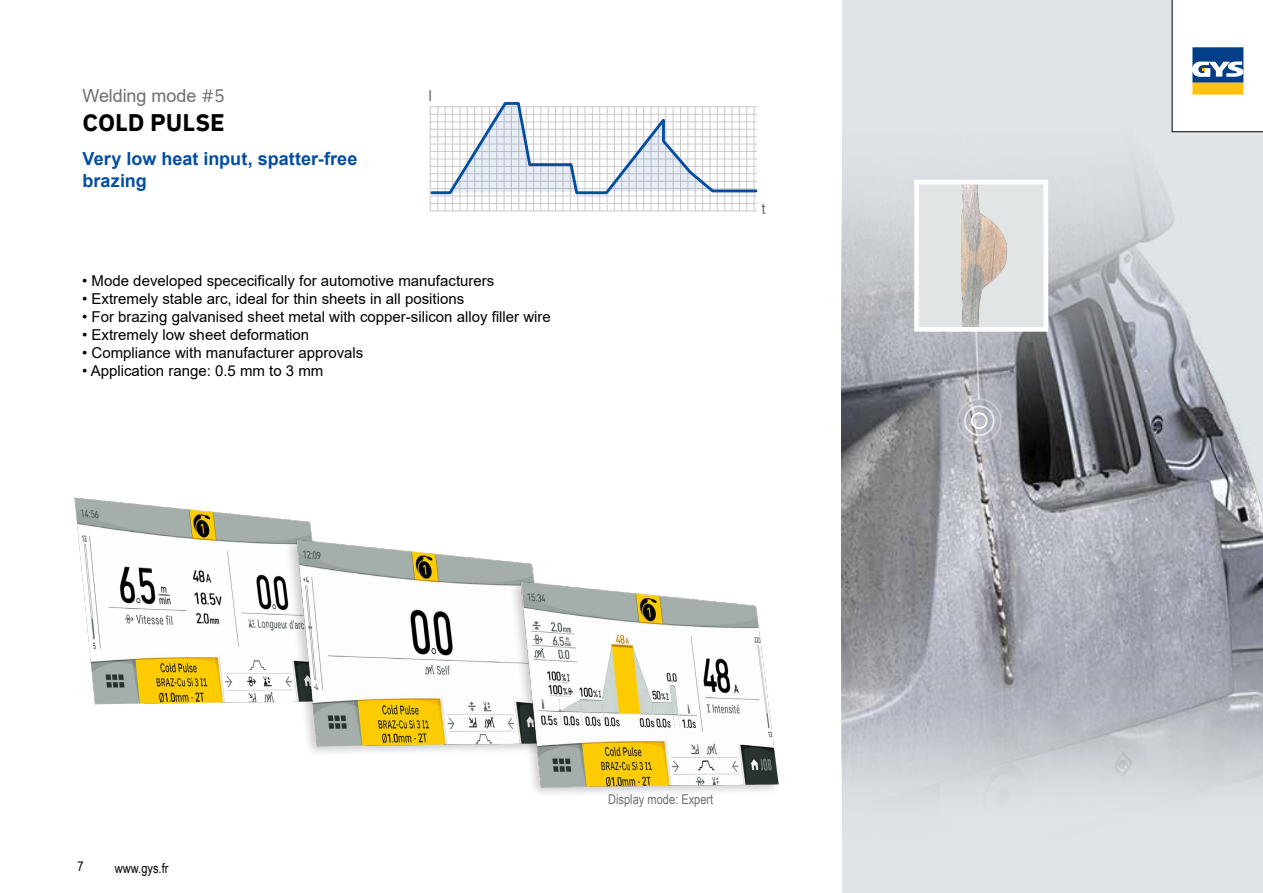
<style>
.page{position:relative;width:1263px;height:893px;background:#fff}
.page>*{position:absolute;margin:0;border:0;box-sizing:border-box;transform-origin:0 0}
.t1{font:700 24px "IBM Plex Sans";letter-spacing:-.005em;color:#000}
.chapo_labeur{font:700 18px/21.6px "Arial";color:#034ea2}
.t2{font:18px "Arial";letter-spacing:-.005em;color:#6d6e71}
.t3{font:15px "Arial";color:#000}
.t4{font:15px "Arial";color:#6d6e71}
.t5{font:13.5px "Arial Narrow";color:#6d6e71}
.t6{font:13.5px "Arial Narrow";color:#000}
.s1{font-family:"IBM Plex Sans"}
</style>
<div class="page">
<hr style="left:431px;top:203px;width:326px;height:1px;background:#cdc9c9">
<hr style="left:431px;top:196px;width:326px;height:1px;background:#cdc9c9">
<hr style="left:430px;top:107px;width:1px;height:104px;background:#cdc9c9">
<hr style="left:430px;top:210px;width:326px;height:1px;background:#cdc9c9">
<hr style="left:438px;top:107px;width:1px;height:103px;background:#cdc9c9">
<hr style="left:445px;top:107px;width:1px;height:103px;background:#cdc9c9">
<hr style="left:452px;top:107px;width:1px;height:103px;background:#cdc9c9">
<hr style="left:460px;top:107px;width:1px;height:103px;background:#cdc9c9">
<hr style="left:467px;top:107px;width:1px;height:103px;background:#cdc9c9">
<hr style="left:474px;top:107px;width:1px;height:103px;background:#cdc9c9">
<hr style="left:482px;top:107px;width:1px;height:103px;background:#cdc9c9">
<hr style="left:489px;top:107px;width:1px;height:103px;background:#cdc9c9">
<hr style="left:496px;top:107px;width:1px;height:103px;background:#cdc9c9">
<hr style="left:504px;top:107px;width:1px;height:103px;background:#cdc9c9">
<hr style="left:511px;top:107px;width:1px;height:103px;background:#cdc9c9">
<hr style="left:518px;top:107px;width:1px;height:103px;background:#cdc9c9">
<hr style="left:526px;top:107px;width:1px;height:103px;background:#cdc9c9">
<hr style="left:533px;top:107px;width:1px;height:104px;background:#cdc9c9">
<hr style="left:541px;top:107px;width:1px;height:104px;background:#cdc9c9">
<hr style="left:548px;top:107px;width:1px;height:104px;background:#cdc9c9">
<hr style="left:555px;top:107px;width:1px;height:104px;background:#cdc9c9">
<hr style="left:563px;top:107px;width:1px;height:104px;background:#cdc9c9">
<hr style="left:570px;top:107px;width:1px;height:104px;background:#cdc9c9">
<hr style="left:577px;top:107px;width:1px;height:104px;background:#cdc9c9">
<hr style="left:585px;top:107px;width:1px;height:104px;background:#cdc9c9">
<hr style="left:592px;top:107px;width:1px;height:104px;background:#cdc9c9">
<hr style="left:599px;top:107px;width:1px;height:104px;background:#cdc9c9">
<hr style="left:607px;top:107px;width:1px;height:104px;background:#cdc9c9">
<hr style="left:614px;top:107px;width:1px;height:104px;background:#cdc9c9">
<hr style="left:621px;top:107px;width:1px;height:103px;background:#cdc9c9">
<hr style="left:629px;top:107px;width:1px;height:103px;background:#cdc9c9">
<hr style="left:636px;top:107px;width:1px;height:103px;background:#cdc9c9">
<hr style="left:643px;top:107px;width:1px;height:103px;background:#cdc9c9">
<hr style="left:651px;top:107px;width:1px;height:103px;background:#cdc9c9">
<hr style="left:658px;top:107px;width:1px;height:103px;background:#cdc9c9">
<hr style="left:665px;top:107px;width:1px;height:103px;background:#cdc9c9">
<hr style="left:673px;top:107px;width:1px;height:103px;background:#cdc9c9">
<hr style="left:680px;top:107px;width:1px;height:103px;background:#cdc9c9">
<hr style="left:688px;top:107px;width:1px;height:103px;background:#cdc9c9">
<hr style="left:695px;top:107px;width:1px;height:103px;background:#cdc9c9">
<hr style="left:702px;top:107px;width:1px;height:103px;background:#cdc9c9">
<hr style="left:710px;top:107px;width:1px;height:103px;background:#cdc9c9">
<hr style="left:717px;top:107px;width:1px;height:103px;background:#cdc9c9">
<hr style="left:724px;top:107px;width:1px;height:103px;background:#cdc9c9">
<hr style="left:732px;top:107px;width:1px;height:103px;background:#cdc9c9">
<hr style="left:739px;top:107px;width:1px;height:103px;background:#cdc9c9">
<hr style="left:746px;top:107px;width:1px;height:103px;background:#cdc9c9">
<hr style="left:754px;top:107px;width:1px;height:103px;background:#cdc9c9">
<svg style="left:429px;top:102px;width:329px;height:94px"></svg>
<img style="left:842px;top:0;width:421px;height:893px">
<svg style="left:1172px;top:0;width:91px;height:132px"></svg>
<img style="left:74px;top:497px;width:238px;height:208px">
<img style="left:276px;top:533px;width:258px;height:220px">
<img style="left:500px;top:574px;width:279px;height:220px">
<div style="left:916px;top:182px;width:130px;height:147px;background:#e2e5e5"></div>
<img style="left:961px;top:186px;width:46px;height:140px">
<div style="left:914px;top:180px;width:134px;height:152px;border:5px solid #fff"></div>
<div style="left:957px;top:398px;width:45px;height:45px;border:2px solid #fff;border-radius:50%"></div>
<div style="left:964px;top:405px;width:31px;height:31px;border:2px solid #fff;border-radius:50%"></div>
<div style="left:971px;top:412px;width:16px;height:17px;border:2px solid #fff;border-radius:50%"></div>
<svg style="left:974px;top:328px;width:6px;height:74px"></svg>
<p class="t2" style="left:83px;top:83px;width:144px">Welding mode <span class="s1">#5</span></p>
<p class="t1" style="left:83px;top:103px;width:144px">COLD PULSE</p>
<p class="chapo_labeur" style="left:83px;top:148px;width:276px">Very low heat input, spatter-free brazing</p>
<p class="t4" style="left:428px;top:85px;width:6px">I</p>
<p class="t3" style="left:82px;top:270px;width:414px">• Mode developed spececifically for automotive manufacturers</p>
<p class="t3" style="left:82px;top:288px;width:384px">• Extremely stable arc, ideal for thin sheets in all positions</p>
<p class="t3" style="left:82px;top:306px;width:470px">• For brazing galvanised sheet metal with copper-silicon alloy filler wire</p>
<p class="t3" style="left:82px;top:324px;width:228px">• Extremely low sheet deformation</p>
<p class="t3" style="left:82px;top:342px;width:283px">• Compliance with manufacturer approvals</p>
<p class="t3" style="left:82px;top:360px;width:243px">• Application range: 0.5 mm to 3 mm</p>
<p class="t4" style="left:762px;top:199px;width:6px">t</p>
<p class="t6" style="left:78px;top:857px;width:8px">7</p>
<p class="t6" style="left:115px;top:858px;width:55px">www.gys.fr</p>
<p class="t5" style="left:608px;top:789px;width:107px">Display mode: Expert</p>
</div>
